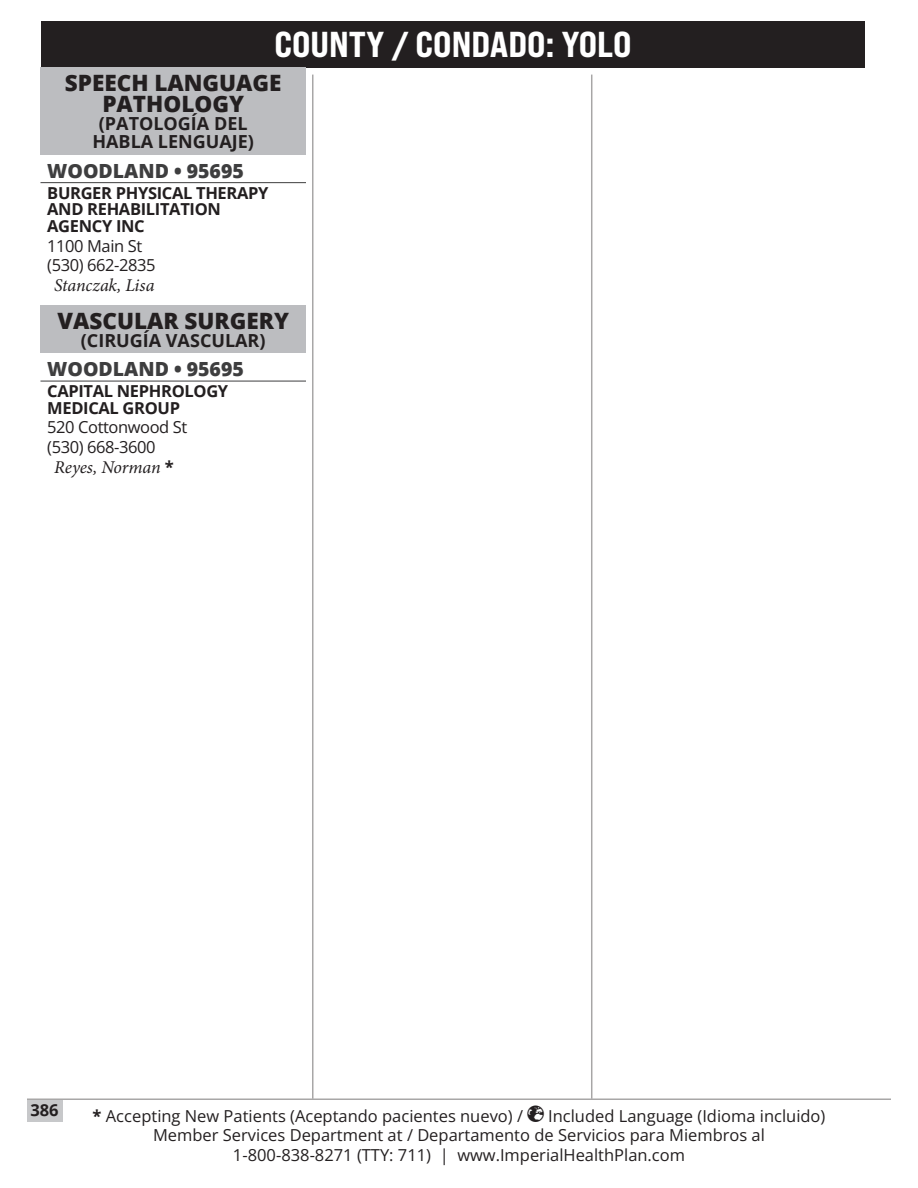
<style>
.page{position:relative;width:918px;height:1188px;background:#fff}
.page>*{position:absolute;margin:0;border:0;box-sizing:border-box;transform-origin:0 0}
.t1{font:36px "Bebas Neue Pro Exp Eb";color:#fff}
.Specialty{font:800 22.5px/21px "Open Sans";color:#231f20;text-align:center}
.City{font:800 19.5px "Open Sans";color:#3e3e3f}
.Spanish{font:700 18px/18px "Open Sans";color:#231f20;text-align:center}
.Pro{font:italic 18px "Minion Pro";letter-spacing:-.005em;color:#231f20}
.Address{font:16.5px "Open Sans";color:#231f20}
.Group{font:700 16.5px/16.5px "Open Sans";letter-spacing:-.02em;color:#231f20}
.Phone{font:16.5px "Open Sans";letter-spacing:-.025em;color:#231f20}
.Address-2{font:16.5px "Open Sans";letter-spacing:-.025em;color:#231f20}
.s1{font-family:"Open Sans";font-weight:700;font-style:normal;font-size:16.5px}
.s2{font-weight:700}
</style>
<div class="page">
<div style="left:41px;top:21px;width:824px;height:46px;background:#231f20"></div>
<div style="left:27px;top:1100px;width:35px;height:21px;background:#c7c8ca"></div>
<hr style="left:27px;top:1098px;width:864px;height:2px;background:#231f20">
<hr style="left:312px;top:75px;width:2px;height:1023px;background:#231f20">
<hr style="left:591px;top:75px;width:1px;height:1023px;background:#231f20">
<div style="left:40px;top:68px;width:266px;height:52px;background:#bcbdc0"></div>
<div style="left:40px;top:110px;width:266px;height:44px;background:#bcbdc0"></div>
<hr style="left:40px;top:182px;width:266px;height:1px;background:#3e3e3f">
<div style="left:40px;top:305px;width:266px;height:32px;background:#bcbdc0"></div>
<div style="left:40px;top:326px;width:266px;height:27px;background:#bcbdc0"></div>
<hr style="left:40px;top:381px;width:266px;height:1px;background:#3e3e3f">
<h1 class="t1" style="left:274px;top:22px;width:359px">COUNTY / CONDADO: YOLO</h1>
<h1 class="Specialty" style="left:65px;top:72px;width:218px">SPEECH LANGUAGE<br>PATHOLOGY</h1>
<p class="Spanish" style="left:92px;top:114px;width:163px">(PATOLOGÍA DEL<br>HABLA LENGUAJE)</p>
<p class="City" style="left:47px;top:156px;width:198px">WOODLAND • 95695</p>
<p class="Group" style="left:47px;top:184px;width:223px">BURGER PHYSICAL THERAPY<br>AND REHABILITATION<br>AGENCY INC</p>
<p class="Address-2" style="left:47px;top:234px;width:96px">1100 Main St</p>
<p class="Phone" style="left:47px;top:254px;width:110px">(530) 662-2835</p>
<p class="Pro" style="left:54px;top:273px;width:102px">Stanczak, Lisa</p>
<h1 class="Specialty" style="left:58px;top:309px;width:233px">VASCULAR SURGERY</h1>
<p class="Spanish" style="left:81px;top:331px;width:186px">(CIRUGÍA VASCULAR)</p>
<p class="City" style="left:47px;top:354px;width:198px">WOODLAND • 95695</p>
<p class="Group" style="left:47px;top:383px;width:183px">CAPITAL NEPHROLOGY<br>MEDICAL GROUP</p>
<p class="Address-2" style="left:47px;top:416px;width:142px">520 Cottonwood St</p>
<p class="Phone" style="left:47px;top:436px;width:110px">(530) 668-3600</p>
<p class="Pro" style="left:54px;top:455px;width:121px">Reyes, Norman <span class="s1">*</span></p>
<p class="Group" style="left:30px;top:1101px;width:30px">386</p>
<p class="Address" style="left:93px;top:1104px;width:432px"><span class="s2">*</span> Accepting New Patients (Aceptando pacientes nuevo) /</p>
<p class="Address" style="left:548px;top:1104px;width:279px">Included Language (Idioma incluido)</p>
<p class="Address" style="left:153px;top:1124px;width:613px">Member Services Department at / Departamento de Servicios para Miembros al</p>
<p class="Address" style="left:233px;top:1143px;width:454px">1-800-838-8271 (TTY: 711) | www.ImperialHealthPlan.com</p>
</div>
